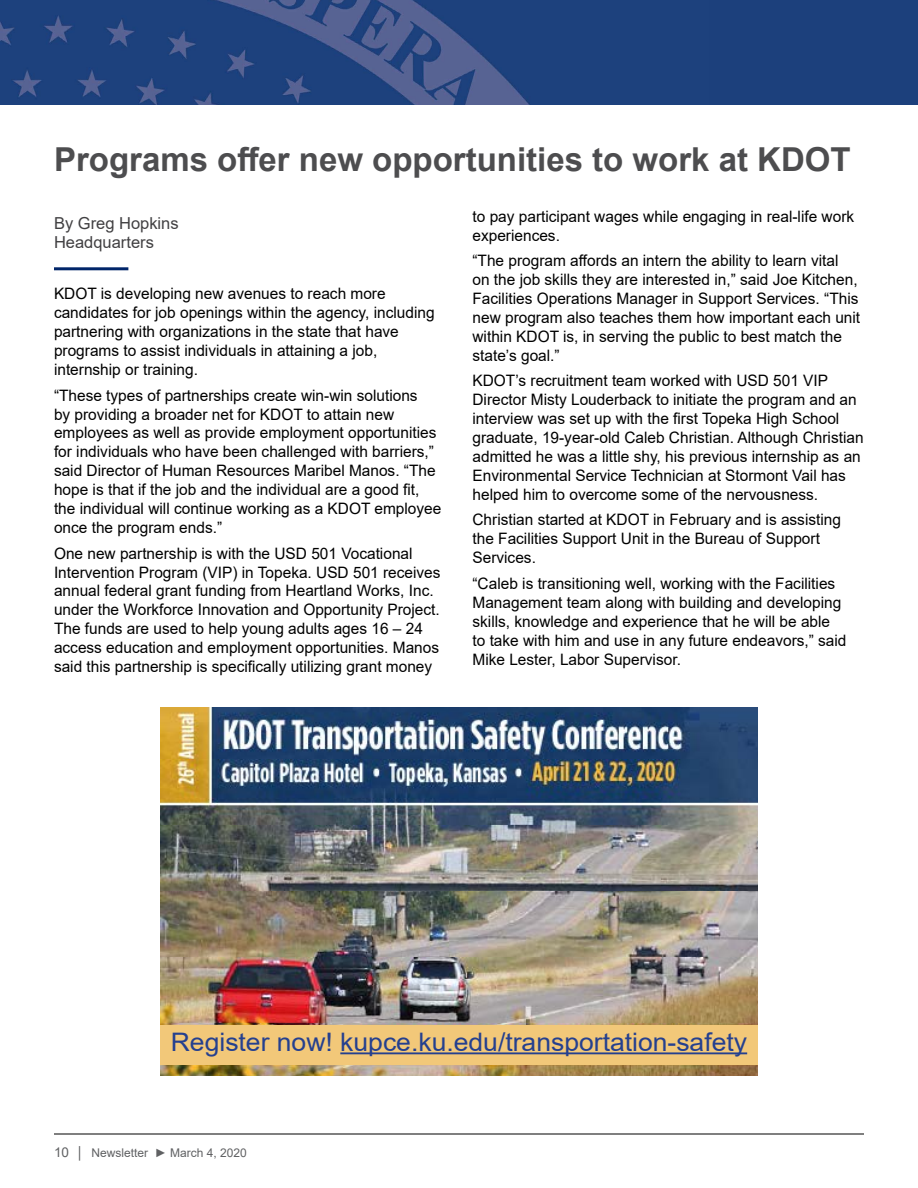
<style>
.page{position:relative;width:918px;height:1188px;background:#fff}
.page>*{position:absolute;margin:0;border:0;box-sizing:border-box;transform-origin:0 0}
.t1{font:700 33px "Arial";color:#4d4d4f}
.t2{font:25.5px "Arial";color:#25408f;scale:1.04 1}
.t3{font:16.5px/19.8px "Arial";color:#414042}
.t4{font:15.75px/18.9px "Arial";color:#000}
.t5{font:12px "Arial";color:#606163}
.s1{font-size:13.5px}
</style>
<div class="page">
<hr style="left:54px;top:1134px;width:810px;height:1px;background:#000">
<img style="left:0;top:0;width:710px;height:105px">
<div style="left:710px;top:0;width:208px;height:105px;background:#1c407c"></div>
<img style="left:160px;top:707px;width:598px;height:368px">
<div style="left:160px;top:1025px;width:598px;height:39px;background:#f2c879"></div>
<hr style="left:340px;top:1052px;width:407px;height:2px;background:#25408f">
<hr style="left:54px;top:267px;width:74px;height:3px;background:#002569">
<h1 class="t1" style="left:54px;top:137px;width:798px">Programs offer new opportunities to work at KDOT</h1>
<p class="t3" style="left:54px;top:213px;width:126px">By Greg Hopkins<br>Headquarters</p>
<p class="t4" style="left:54px;top:284px;width:382px">KDOT is developing new avenues to reach more candidates for job openings within the agency, including partnering with organizations in the state that have programs to assist individuals in attaining a job, internship or training.</p>
<p class="t4" style="left:54px;top:386px;width:389px">“These types of partnerships create win-win solutions<br>by providing a broader net for KDOT to attain new employees as well as provide employment opportunities for individuals who have been challenged with barriers,” said Director of Human Resources Maribel Manos. “The hope is that if the job and the individual are a good fit, the individual will continue working as a KDOT employee once the program ends.”</p>
<p class="t4" style="left:54px;top:544px;width:388px">One new partnership is with the USD 501 Vocational Intervention Program (VIP) in Topeka. USD 501 receives annual federal grant funding from Heartland Works, Inc. under the Workforce Innovation and Opportunity Project.<br>The funds are used to help young adults ages 16 – 24 access education and employment opportunities. Manos said this partnership is specifically utilizing grant money</p>
<p class="t4" style="left:473px;top:207px;width:383px">to pay participant wages while engaging in real-life work experiences.</p>
<p class="t4" style="left:473px;top:251px;width:389px">“The program affords an intern the ability to learn vital<br>on the job skills they are interested in,” said Joe Kitchen, Facilities Operations Manager in Support Services. “This new program also teaches them how important each unit within KDOT is, in serving the public to best match the state’s goal.”</p>
<p class="t4" style="left:473px;top:371px;width:393px">KDOT’s recruitment team worked with USD 501 VIP Director Misty Louderback to initiate the program and an interview was set up with the first Topeka High School graduate, 19-year-old Caleb Christian. Although Christian admitted he was a little shy, his previous internship as an Environmental Service Technician at Stormont Vail has helped him to overcome some of the nervousness.</p>
<p class="t4" style="left:473px;top:510px;width:370px">Christian started at KDOT in February and is assisting the Facilities Support Unit in the Bureau of Support<br>Services.</p>
<p class="t4" style="left:473px;top:574px;width:376px">“Caleb is transitioning well, working with the Facilities Management team along with building and developing skills, knowledge and experience that he will be able to take with him and use in any future endeavors,” said Mike Lester, Labor Supervisor.</p>
<h2 class="t2" style="left:171px;top:1024px;width:556px">Register now! kupce.ku.edu/transportation-safety</h2>
<p class="t5" style="left:54px;top:1144px;width:194px"><span class="s1">10</span> │ Newsletter ► March 4, 2020</p>
</div>
